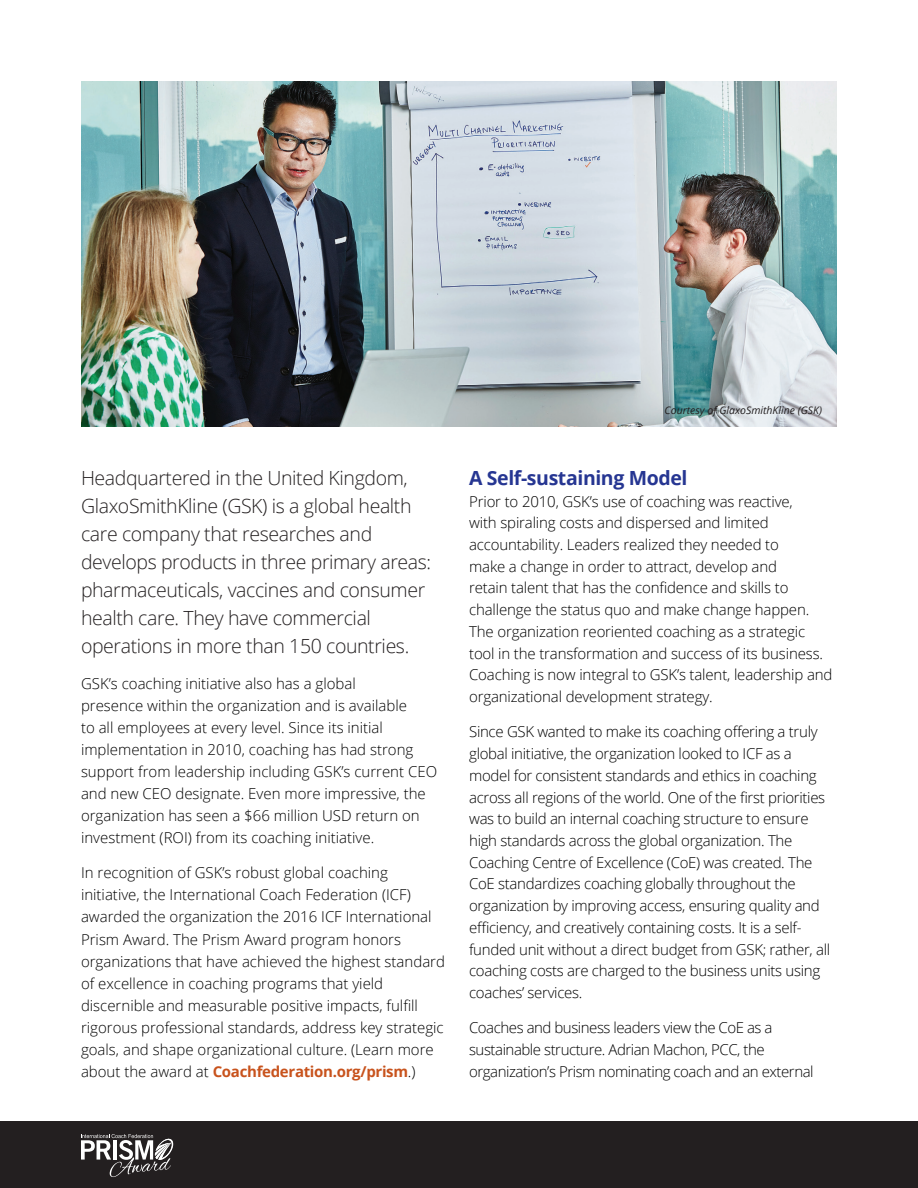
<style>
.page{position:relative;width:918px;height:1188px;background:#fff}
.page>*{position:absolute;margin:0;border:0;box-sizing:border-box;transform-origin:0 0}
.t1{font:300 19.5px/28px "Open Sans";letter-spacing:-.02em;color:#231f20}
.t2{font:700 19.5px "Open Sans";letter-spacing:-.02em;color:#263692}
.Body_Text{font:300 15px/21.8px "Open Sans";letter-spacing:-.01em;color:#000}
.Body_Text-2{font:300 15px/21.8px "Open Sans";letter-spacing:-.03em;color:#000}
.t3{font:italic 10.5px "Open Sans";color:#231f20}
.s1{font-weight:700;color:#c8531d}
</style>
<div class="page">
<div style="left:0;top:1121px;width:918px;height:67px;background:#231f20"></div>
<svg style="left:81px;top:1134px;width:92px;height:43px"></svg>
<img style="left:81px;top:81px;width:756px;height:346px">
<p class="t1" style="left:81px;top:463px;width:352px">Headquartered in the United Kingdom, GlaxoSmithKline (GSK) is a global health care company that researches and develops products in three primary areas: pharmaceuticals, vaccines and consumer health care. They have commercial operations in more than 150 countries.</p>
<p class="Body_Text" style="left:81px;top:672px;width:358px">GSK’s coaching initiative also has a global<br>presence within the organization and is available<br>to all employees at every level. Since its initial implementation in 2010, coaching has had strong support from leadership including GSK’s current CEO and new CEO designate. Even more impressive, the organization has seen a $66 million USD return on investment (ROI) from its coaching initiative.</p>
<p class="Body_Text" style="left:81px;top:862px;width:366px">In recognition of GSK’s robust global coaching initiative, the International Coach Federation (ICF) awarded the organization the 2016 ICF International Prism Award. The Prism Award program honors organizations that have achieved the highest standard of excellence in coaching programs that yield discernible and measurable positive impacts, fulfill rigorous professional standards, address key strategic goals, and shape organizational culture. (Learn more about the award at <span class="s1">Coachfederation.org/prism</span>.)</p>
<p class="t3" style="left:665px;top:403px;width:159px">Courtesy of GlaxoSmithKline (GSK)</p>
<p class="t2" style="left:469px;top:464px;width:220px">A Self-sustaining Model</p>
<p class="Body_Text" style="left:469px;top:490px;width:365px">Prior to 2010, GSK’s use of coaching was reactive,<br>with spiraling costs and dispersed and limited accountability. Leaders realized they needed to<br>make a change in order to attract, develop and<br>retain talent that has the confidence and skills to challenge the status quo and make change happen.<br>The organization reoriented coaching as a strategic tool in the transformation and success of its business.<br>Coaching is now integral to GSK’s talent, leadership and organizational development strategy.</p>
<p class="Body_Text" style="left:469px;top:721px;width:363px">Since GSK wanted to make its coaching offering a truly global initiative, the organization looked to ICF as a model for consistent standards and ethics in coaching across all regions of the world. One of the first priorities was to build an internal coaching structure to ensure high standards across the global organization. The Coaching Centre of Excellence (CoE) was created. The CoE standardizes coaching globally throughout the organization by improving access, ensuring quality and efficiency, and creatively containing costs. It is a self&shy;funded unit without a direct budget from GSK; rather, all coaching costs are charged to the business units using coaches’ services.</p>
<p class="Body_Text-2" style="left:469px;top:1017px;width:346px">Coaches and business leaders view the CoE as a sustainable structure. Adrian Machon, PCC, the organization’s Prism nominating coach and an external</p>
</div>
